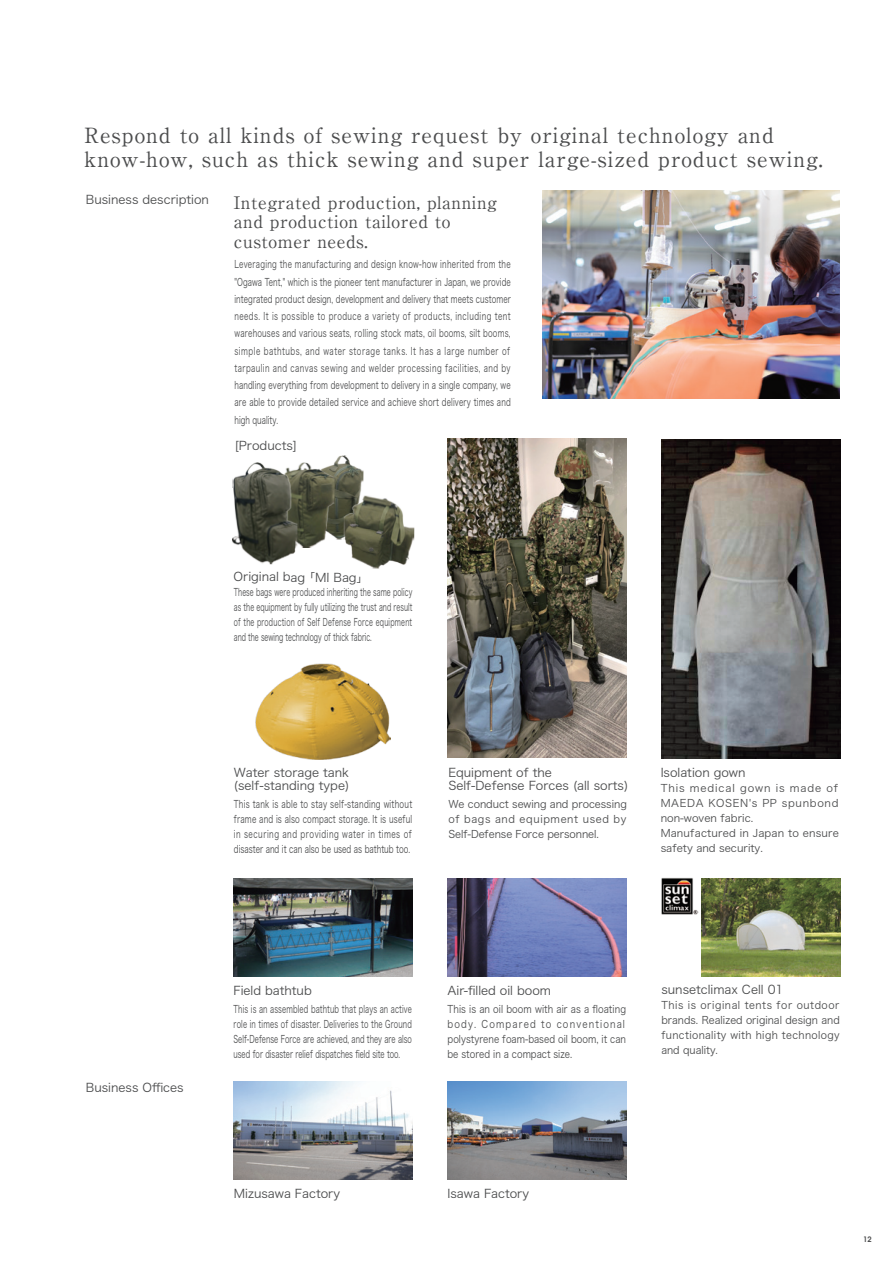
<style>
.page{position:relative;width:893px;height:1263px;background:#fff}
.page>*{position:absolute;margin:0;border:0;box-sizing:border-box;transform-origin:0 0}
.t1{font:700 21px/24px "A1 Mincho Std";letter-spacing:.05em;color:#4b4c4d}
.t2{font:700 17.25px/19.5px "A1 Mincho Std";letter-spacing:.035em;color:#4b4c4d}
.t3{font:12px/13.5px "Hira Kaku Pro N W3";color:#4b4c4d}
.t4{font:10.5px/17.2px "Hira Kaku Pro N W3";letter-spacing:.005em;color:#4b4c4d;text-align:justify;scale:.7 1}
.t5{font:10.5px/15px "Hira Kaku Pro N W3";letter-spacing:.005em;color:#4b4c4d;text-align:justify;scale:.67 1}
.t6{font:10.5px/15px "Hira Kaku Pro N W3";letter-spacing:.005em;color:#4b4c4d}
.t7{font:10.5px/15px "Hira Kaku Pro N W3";letter-spacing:.005em;color:#4b4c4d;text-align:justify;scale:.63 1}
.t8{font:10.5px/15px "Hira Kaku Pro N W3";letter-spacing:.005em;color:#4b4c4d;text-align:justify;scale:.71 1}
.t9{font:10.5px/15px "Hira Kaku Pro N W3";letter-spacing:.005em;color:#4b4c4d;text-align:right;scale:.85 1}
.t10{font:10.5px/15px "Hira Kaku Pro N W3";letter-spacing:.005em;color:#4b4c4d;text-align:justify;scale:.95 1}
.t11{font:10.5px "Hira Kaku Pro N W3";letter-spacing:.065em;color:#4b4c4d}
.t12{font:10.5px "Hira Kaku Pro N W3";letter-spacing:.13em;color:#4b4c4d;scale:.85 1}
.t13{font:10.5px "Hira Kaku Pro N W3";letter-spacing:.08em;color:#4b4c4d}
.t14{font:700 7.5px "Te X Gyre Adventor";color:#4b4c4d}
</style>
<div class="page">
<img style="left:542px;top:191px;width:298px;height:208px">
<img style="left:234px;top:1081px;width:178px;height:98px">
<img style="left:256px;top:663px;width:134px;height:96px">
<img style="left:234px;top:878px;width:178px;height:98px">
<img style="left:661px;top:439px;width:179px;height:319px">
<img style="left:447px;top:1081px;width:179px;height:98px">
<img style="left:447px;top:878px;width:179px;height:98px">
<img style="left:447px;top:439px;width:179px;height:319px">
<img style="left:335px;top:455px;width:29px;height:85px">
<img style="left:298px;top:462px;width:37px;height:86px">
<img style="left:232px;top:462px;width:66px;height:102px">
<img style="left:343px;top:496px;width:72px;height:73px">
<img style="left:701px;top:878px;width:139px;height:98px">
<img style="left:661px;top:877px;width:37px;height:38px">
<h1 class="t1" style="left:85px;top:120px;width:740px">Respond to all kinds of sewing request by original technology and know-how, such as thick sewing and super large-sized product sewing.</h1>
<p class="t3" style="left:86px;top:192px;width:125px">Business description</p>
<h2 class="t2" style="left:234px;top:190px;width:264px">Integrated production, planning and production tailored to customer needs.</h2>
<p class="t4" style="left:234px;top:255px;width:396px">Leveraging the manufacturing and design know-how inherited from the "Ogawa Tent " , which is the pioneer tent manufacturer in Japan, we provide integrated product design, development and delivery that meets customer needs isIt. possible to produce a variety of products, including tent warehouses and various seats, rolling stock mats, oil booms, silt booms, simple bathtubs, and water storage tanks It. has a large number of tarpaulin and canvas sewing and welder processing facilities, and by handling everything from development to delivery in a single company, we are able to provide detailed service and achieve short delivery times and high quality.</p>
<p class="t3" style="left:235px;top:437px;width:64px;rotate:1deg">[Products[</p>
<p class="t3" style="left:303px;top:569px;width:67px;rotate:1deg">「MI Bag「</p>
<p class="t3" style="left:234px;top:569px;width:73px;rotate:1deg">Original bag</p>
<p class="t7" style="left:234px;top:584px;width:285px">These bags were produced inheriting the same policy as the equipment by fully utilizing the trust and result of the production of Self Defense Force equipment and the sewing technology of thick fabric.</p>
<p class="t3" style="left:234px;top:765px;width:117px">Water storage tank (self-standing type(</p>
<p class="t8" style="left:234px;top:796px;width:253px">This tank is able to stay self-standing without frame and is also compact storage isIt. useful in securing and providing water in times of disaster and it can also be used as bathtub too.</p>
<p class="t3" style="left:448px;top:765px;width:181px">Equipment of the<br>Self-Defense Forces (all sorts(</p>
<p class="t6" style="left:448px;top:796px;width:180px;text-align:justify">We conduct sewing and processing of bags and equipment used by Self-Defense Force personnel.</p>
<p class="t3" style="left:661px;top:765px;width:86px">Isolation gown</p>
<p class="t6" style="left:826px;top:780px;width:13px">of</p>
<p class="t6" style="left:661px;top:780px;width:26px">This</p>
<p class="t13" style="left:690px;top:779px;width:46px">medical</p>
<p class="t6" style="left:776px;top:780px;width:10px">is</p>
<p class="t6" style="left:790px;top:780px;width:33px">made</p>
<p class="t6" style="left:740px;top:780px;width:32px">gown</p>
<p class="t6" style="left:709px;top:795px;width:50px">KOSEN s'</p>
<p class="t6" style="left:661px;top:795px;width:180px">MAEDA<br>non-woven fabric.<br>Manufactured in Japan to ensure safety and security.</p>
<p class="t6" style="left:762px;top:795px;width:16px">PP</p>
<p class="t11" style="left:782px;top:794px;width:58px">spunbond</p>
<p class="t3" style="left:86px;top:1080px;width:99px">Business Offices</p>
<p class="t3" style="left:233px;top:983px;width:80px">Field bathtub</p>
<p class="t5" style="left:233px;top:1001px;width:268px">This is an assembled bathtub that plays an active role in times of disaster. Deliveries to the Ground Self-Defense Force are achieved, and they are also used for disaster relief dispatches field site too.</p>
<p class="t3" style="left:447px;top:983px;width:105px">Air-filled oil boom</p>
<p class="t9" style="left:447px;top:1001px;width:212px">This is an oil boom with air as a floating conventional</p>
<p class="t12" style="left:482px;top:1015px;width:65px">Compared</p>
<p class="t9" style="left:447px;top:1016px;width:212px;text-align:left">body.<br>polystyrene foam-based oil boom it, can be stored in a compact size.</p>
<p class="t9" style="left:541px;top:1016px;width:14px">to</p>
<p class="t3" style="left:661px;top:982px;width:124px">sunsetclimax Cell 01</p>
<p class="t10" style="left:661px;top:997px;width:189px">This is original tents for outdoor brands. Realized original design and functionality with high technology and quality.</p>
<p class="t3" style="left:234px;top:1186px;width:108px">Mizusawa Factory</p>
<p class="t3" style="left:447px;top:1186px;width:83px">Isawa Factory</p>
<p class="t14" style="left:863px;top:1232px;width:10px">12</p>
</div>
